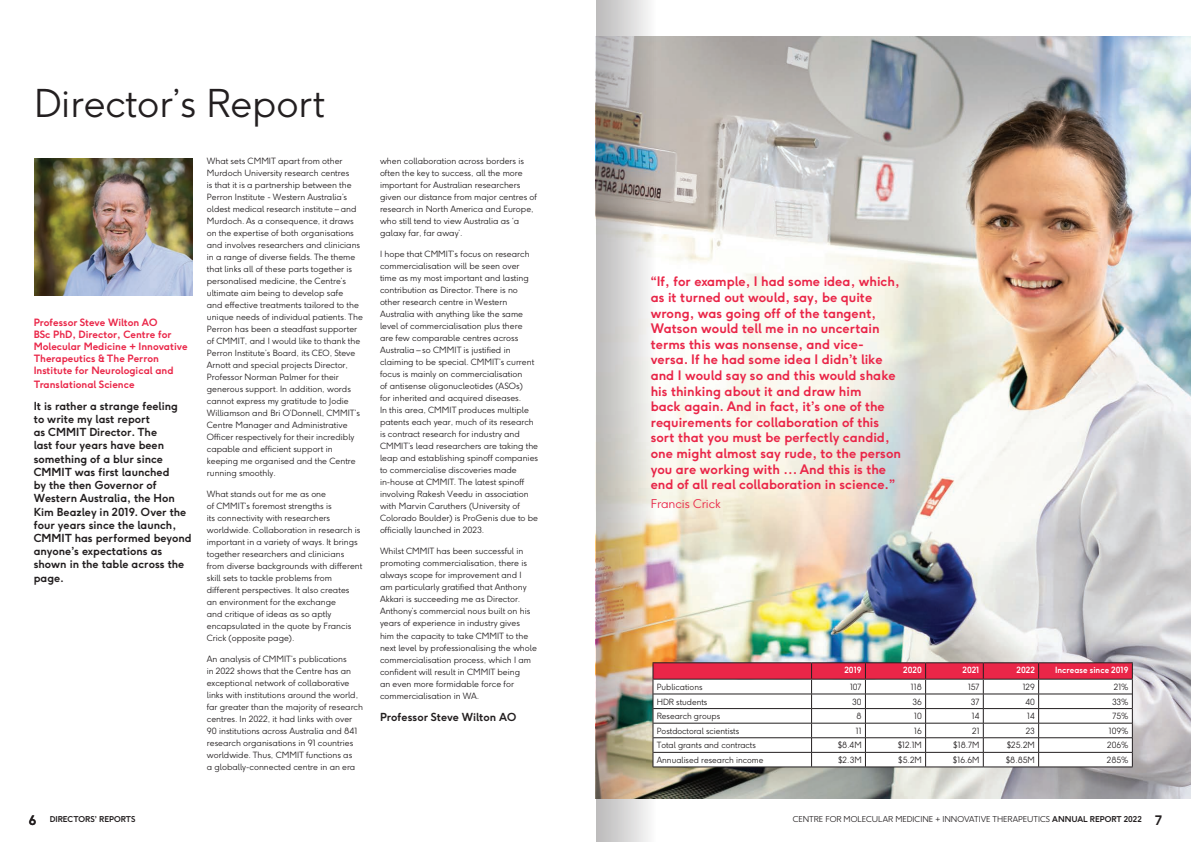
<style>
.page{position:relative;width:1191px;height:842px;background:#fff}
.page>*{position:absolute;margin:0;border:0;box-sizing:border-box;transform-origin:0 0}
.t1{font:300 38px "F37 Ginger";color:#231f20}
.t2{font:700 13px/15.6px "F37 Ginger";color:#ea2648}
.t3{font:300 12px "F37 Ginger";color:#ea2648}
.t4{font:700 11px/13.2px "F37 Ginger";color:#231f20}
.t5{font:700 10px/12px "F37 Ginger";color:#ea2648}
.t6{font:300 8.5px/12px "F37 Ginger";color:#231f20}
.t7{font:300 8.5px "F37 Ginger";color:#231f20;scale:.96 1}
.t8{font:700 8.5px "F37 Ginger";color:#fff;scale:.96 1}
.t9{font:300 8px "F37 Ginger";color:#231f20}
.t10{font:700 8px "F37 Ginger";color:#231f20}
.s1{font-size:13px}
.s2{font-weight:700}
.s3{font-weight:700;font-size:13px}
</style>
<div class="page">
<img style="left:595px;top:36px;width:596px;height:762px">
<hr style="left:652px;top:662px;width:159px;height:1px;background:#231f20">
<hr style="left:811px;top:662px;width:54px;height:1px;background:#231f20">
<hr style="left:865px;top:662px;width:60px;height:1px;background:#231f20">
<hr style="left:925px;top:662px;width:58px;height:1px;background:#231f20">
<hr style="left:983px;top:662px;width:55px;height:1px;background:#231f20">
<hr style="left:1038px;top:662px;width:94px;height:1px;background:#231f20">
<hr style="left:653px;top:767px;width:158px;height:1px;background:#231f20">
<hr style="left:811px;top:767px;width:54px;height:1px;background:#231f20">
<hr style="left:865px;top:767px;width:60px;height:1px;background:#231f20">
<hr style="left:925px;top:767px;width:58px;height:1px;background:#231f20">
<hr style="left:983px;top:767px;width:55px;height:1px;background:#231f20">
<hr style="left:1038px;top:767px;width:94px;height:1px;background:#231f20">
<svg style="left:658px;top:663px;width:475px;height:104px"></svg>
<img style="left:596px;top:0;width:62px;height:842px">
<img style="left:34px;top:158px;width:158px;height:137px">
<h2 class="t1" style="left:34px;top:86px;width:292px">Director’s Report</h2>
<p class="t5" style="left:34px;top:318px;width:155px">Professor Steve Wilton AO<br>BSc PhD, Director, Centre for<br>Molecular Medicine + Innovative<br>Therapeutics &amp; The Perron<br>Institute for Neurological and</p>
<p class="t5" style="left:34px;top:379px;width:102px">Translational Science</p>
<p class="t4" style="left:34px;top:400px;width:160px">It is rather a strange feeling<br>to write my last report<br>as CMMIT Director. The<br>last four years have been something of a blur since<br>CMMIT was first launched<br>by the then Governor of<br>Western Australia, the Hon<br>Kim Beazley in 2019. Over the four years since the launch,<br>CMMIT has performed beyond anyone’s expectations as shown in the table across the page.</p>
<p class="t6" style="left:207px;top:156px;width:157px">What sets CMMIT apart from other Murdoch University research centres<br>is that it is a partnership between the Perron Institute - Western Australia’s oldest medical research institute – and Murdoch. As a consequence, it draws on the expertise of both organisations and involves researchers and clinicians in a range of diverse fields. The theme that links all of these parts together is personalised medicine, the Centre’s ultimate aim being to develop safe<br>and effective treatments tailored to the unique needs of individual patients. The Perron has been a steadfast supporter of CMMIT, and I would like to thank the Perron Institute’s Board, its CEO, Steve Arnott and special projects Director, Professor Norman Palmer for their generous support. In addition, words cannot express my gratitude to Jodie Williamson and Bri O’Donnell, CMMIT’s Centre Manager and Administrative Officer respectively for their incredibly capable and efficient support in keeping me organised and the Centre running smoothly.</p>
<p class="t6" style="left:207px;top:489px;width:157px">What stands out for me as one<br>of CMMIT’s foremost strengths is<br>its connectivity with researchers worldwide. Collaboration in research is important in a variety of ways. It brings together researchers and clinicians from diverse backgrounds with different skill sets to tackle problems from different perspectives. It also creates<br>an environment for the exchange<br>and critique of ideas as so aptly encapsulated in the quote by Francis Crick (opposite page).</p>
<p class="t6" style="left:207px;top:654px;width:158px">An analysis of CMMIT’s publications<br>in 2022 shows that the Centre has an exceptional network of collaborative links with institutions around the world, far greater than the majority of research centres. In 2022, it had links with over 90 institutions across Australia and 841 research organisations in 91 countries worldwide. Thus, CMMIT functions as<br>a globally-connected centre in an era</p>
<p class="t10" style="left:29px;top:816px;width:108px"><span class="s1">6</span> DIRECTORS’ REPORTS</p>
<p class="t6" style="left:380px;top:156px;width:159px">when collaboration across borders is often the key to success, all the more important for Australian researchers given our distance from major centres of research in North America and Europe, who still tend to view Australia as ‘a galaxy far, far away’.</p>
<p class="t6" style="left:380px;top:249px;width:160px">I hope that CMMIT’s focus on research commercialisation will be seen over time as my most important and lasting contribution as Director. There is no other research centre in Western Australia with anything like the same level of commercialisation plus there<br>are few comparable centres across Australia – so CMMIT is justified in claiming to be special. CMMIT’s current focus is mainly on commercialisation<br>of antisense oligonucleotides (ASOs)<br>for inherited and acquired diseases.<br>In this area, CMMIT produces multiple patents each year, much of its research is contract research for industry and CMMIT’s lead researchers are taking the leap and establishing spinoff companies to commercialise discoveries made in-house at CMMIT. The latest spinoff involving Rakesh Veedu in association with Marvin Caruthers (University of Colorado Boulder) is ProGenis due to be officially launched in 2023.</p>
<p class="t6" style="left:380px;top:546px;width:158px">Whilst CMMIT has been successful in promoting commercialisation, there is always scope for improvement and I<br>am particularly gratified that Anthony Akkari is succeeding me as Director.<br>Anthony’s commercial nous built on his years of experience in industry gives<br>him the capacity to take CMMIT to the next level by professionalising the whole commercialisation process, which I am confident will result in CMMIT being<br>an even more formidable force for commercialisation in WA.</p>
<p class="t4" style="left:380px;top:711px;width:138px">Professor Steve Wilton AO</p>
<p class="t2" style="left:650px;top:275px;width:252px">“If, for example, I had some idea, which, as it turned out would, say, be quite wrong, was going off of the tangent, Watson would tell me in no uncertain terms this was nonsense, and vice&shy;versa. If he had some idea I didn’t like and I would say so and this would shake his thinking about it and draw him<br>back again. And in fact, it’s one of the requirements for collaboration of this sort that you must be perfectly candid, one might almost say rude, to the person you are working with ... And this is the end of all real collaboration in science.”</p>
<p class="t3" style="left:650px;top:499px;width:72px">Francis Crick</p>
<p class="t8" style="left:844px;top:667px;width:20px">2019</p>
<p class="t8" style="left:903px;top:667px;width:21px">2020</p>
<p class="t8" style="left:962px;top:667px;width:19px">2021</p>
<p class="t8" style="left:1016px;top:667px;width:21px">2022</p>
<p class="t8" style="left:1055px;top:667px;width:78px">Increase since 2019</p>
<p class="t7" style="left:657px;top:683px;width:49px">Publications</p>
<p class="t7" style="left:850px;top:683px;width:14px">107</p>
<p class="t7" style="left:910px;top:683px;width:13px">118</p>
<p class="t7" style="left:968px;top:683px;width:14px">157</p>
<p class="t7" style="left:1022px;top:683px;width:14px">129</p>
<p class="t7" style="left:1113px;top:683px;width:17px">21%</p>
<p class="t7" style="left:657px;top:698px;width:54px">HDR students</p>
<p class="t7" style="left:852px;top:698px;width:11px">30</p>
<p class="t7" style="left:912px;top:698px;width:11px">36</p>
<p class="t7" style="left:971px;top:698px;width:11px">37</p>
<p class="t7" style="left:1025px;top:698px;width:11px">40</p>
<p class="t7" style="left:1112px;top:698px;width:19px">33%</p>
<p class="t7" style="left:657px;top:712px;width:68px">Research groups</p>
<p class="t7" style="left:856px;top:712px;width:7px">8</p>
<p class="t7" style="left:914px;top:712px;width:9px">10</p>
<p class="t7" style="left:972px;top:712px;width:9px">14</p>
<p class="t7" style="left:1027px;top:712px;width:9px">14</p>
<p class="t7" style="left:1112px;top:712px;width:18px">75%</p>
<p class="t7" style="left:657px;top:727px;width:87px">Postdoctoral scientists</p>
<p class="t7" style="left:855px;top:727px;width:8px">11</p>
<p class="t7" style="left:914px;top:727px;width:9px">16</p>
<p class="t7" style="left:972px;top:727px;width:9px">21</p>
<p class="t7" style="left:1025px;top:727px;width:11px">23</p>
<p class="t7" style="left:1108px;top:727px;width:22px">109%</p>
<p class="t7" style="left:657px;top:742px;width:105px">Total grants and contracts</p>
<p class="t7" style="left:838px;top:742px;width:26px">$8.4M</p>
<p class="t7" style="left:897px;top:742px;width:27px">$12.1M</p>
<p class="t7" style="left:953px;top:742px;width:29px">$18.7M</p>
<p class="t7" style="left:1006px;top:742px;width:31px">$25.2M</p>
<p class="t7" style="left:1107px;top:742px;width:24px">206%</p>
<p class="t7" style="left:657px;top:756px;width:113px">Annualised research income</p>
<p class="t7" style="left:838px;top:756px;width:26px">$2.3M</p>
<p class="t7" style="left:898px;top:756px;width:26px">$5.2M</p>
<p class="t7" style="left:953px;top:756px;width:29px">$16.6M</p>
<p class="t7" style="left:1005px;top:756px;width:32px">$8.85M</p>
<p class="t7" style="left:1107px;top:756px;width:24px">285%</p>
<p class="t9" style="left:792px;top:816px;width:371px">CENTRE FOR MOLECULAR MEDICINE + INNOVATIVE THERAPEUTICS <span class="s2">ANNUAL REPORT 2022</span> <span class="s3">7</span></p>
</div>
